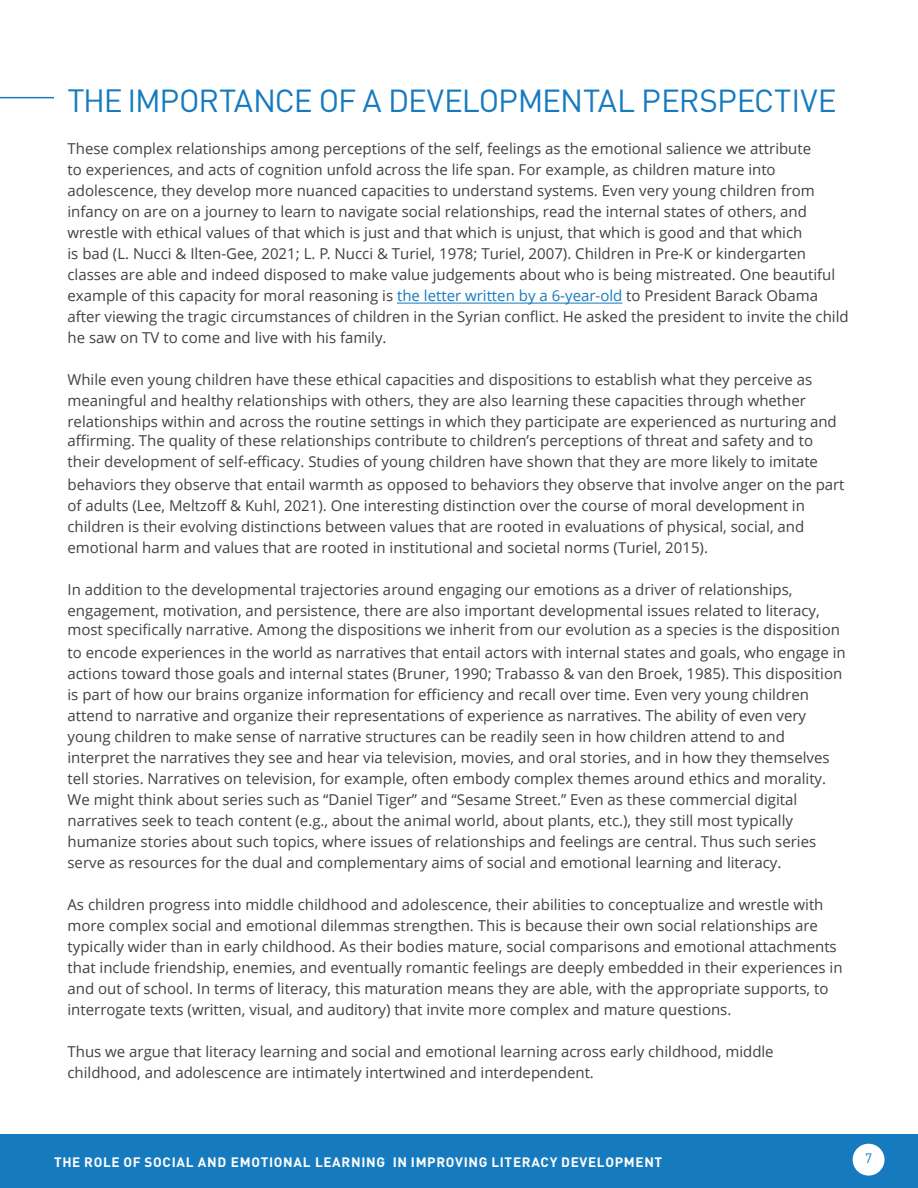
<style>
.page{position:relative;width:918px;height:1188px;background:#fff}
.page>*{position:absolute;margin:0;border:0;box-sizing:border-box;transform-origin:0 0}
.t1{font:31.5px "DIN";letter-spacing:-.035em;color:#167abf}
.t2{font:15px/21px "Open Sans";color:#414042}
.t3{font:700 13.5px "DIN";letter-spacing:.05em;color:#fff}
.t4{font:13.5px "DIN";color:#167abf}
.s1{font-style:inherit}
.s2{color:#167abf}
</style>
<div class="page">
<div style="left:0;top:1134px;width:918px;height:54px;background:#167abf"></div>
<div style="left:853px;top:1144px;width:32px;height:32px;background:#fff;border-radius:50%"></div>
<hr style="left:397px;top:303px;width:225px;height:1px;background:#167abf">
<hr style="left:0;top:97px;width:54px;height:1px;background:#167abf">
<h1 class="t1" style="left:68px;top:81px;width:771px"><span class="s1">THE</span> IMPORTANCE OF A DEVELOPMENTAL PERSPECTIVE</h1>
<p class="t2" style="left:68px;top:137px;width:783px">These complex relationships among perceptions of the self, feelings as the emotional salience we attribute<br>to experiences, and acts of cognition unfold across the life span. For example, as children mature into adolescence, they develop more nuanced capacities to understand systems. Even very young children from infancy on are on a journey to learn to navigate social relationships, read the internal states of others, and wrestle with ethical values of that which is just and that which is unjust, that which is good and that which<br>is bad (L. Nucci &amp; Ilten-Gee, 2021; L. P. Nucci &amp; Turiel, 1978; Turiel, 2007). Children in Pre-K or kindergarten classes are able and indeed disposed to make value judgements about who is being mistreated. One beautiful example of this capacity for moral reasoning is <span class="s2">the letter written by a 6-year-old</span> to President Barack Obama after viewing the tragic circumstances of children in the Syrian conflict. He asked the president to invite the child he saw on TV to come and live with his family.</p>
<p class="t2" style="left:68px;top:368px;width:771px">While even young children have these ethical capacities and dispositions to establish what they perceive as meaningful and healthy relationships with others, they are also learning these capacities through whether relationships within and across the routine settings in which they participate are experienced as nurturing and</p>
<p class="t2" style="left:68px;top:430px;width:752px">affirming. The quality of these relationships contribute to children’s perceptions of threat and safety and to their development of self-efficacy. Studies of young children have shown that they are more likely to imitate</p>
<p class="t2" style="left:68px;top:473px;width:779px">behaviors they observe that entail warmth as opposed to behaviors they observe that involve anger on the part of adults (Lee, Meltzoff &amp; Kuhl, 2021). One interesting distinction over the course of moral development in children is their evolving distinctions between values that are rooted in evaluations of physical, social, and emotional harm and values that are rooted in institutional and societal norms (Turiel, 2015).</p>
<p class="t2" style="left:68px;top:578px;width:754px">In addition to the developmental trajectories around engaging our emotions as a driver of relationships, engagement, motivation, and persistence, there are also important developmental issues related to literacy,</p>
<p class="t2" style="left:68px;top:618px;width:780px;line-height:22.6px">most specifically narrative. Among the dispositions we inherit from our evolution as a species is the disposition to encode experiences in the world as narratives that entail actors with internal states and goals, who engage in</p>
<p class="t2" style="left:68px;top:662px;width:776px">actions toward those goals and internal states (Bruner, 1990; Trabasso &amp; van den Broek, 1985). This disposition is part of how our brains organize information for efficiency and recall over time. Even very young children attend to narrative and organize their representations of experience as narratives. The ability of even very young children to make sense of narrative structures can be readily seen in how children attend to and interpret the narratives they see and hear via television, movies, and oral stories, and in how they themselves tell stories. Narratives on television, for example, often embody complex themes around ethics and morality.<br>We might think about series such as “Daniel Tiger” and “Sesame Street.” Even as these commercial digital narratives seek to teach content (e.g., about the animal world, about plants, etc.), they still most typically humanize stories about such topics, where issues of relationships and feelings are central. Thus such series serve as resources for the dual and complementary aims of social and emotional learning and literacy.</p>
<p class="t2" style="left:68px;top:893px;width:777px">As children progress into middle childhood and adolescence, their abilities to conceptualize and wrestle with more complex social and emotional dilemmas strengthen. This is because their own social relationships are typically wider than in early childhood. As their bodies mature, social comparisons and emotional attachments that include friendship, enemies, and eventually romantic feelings are deeply embedded in their experiences in and out of school. In terms of literacy, this maturation means they are able, with the appropriate supports, to interrogate texts (written, visual, and auditory) that invite more complex and mature questions.</p>
<p class="t2" style="left:68px;top:1040px;width:708px">Thus we argue that literacy learning and social and emotional learning across early childhood, middle childhood, and adolescence are intimately intertwined and interdependent.</p>
<p class="t3" style="left:54px;top:1153px;width:610px">THE ROLE OF SOCIAL AND EMOTIONAL LEARNING IN IMPROVING LITERACY DEVELOPMENT</p>
<p class="t4" style="left:865px;top:1150px;width:9px">7</p>
</div>
